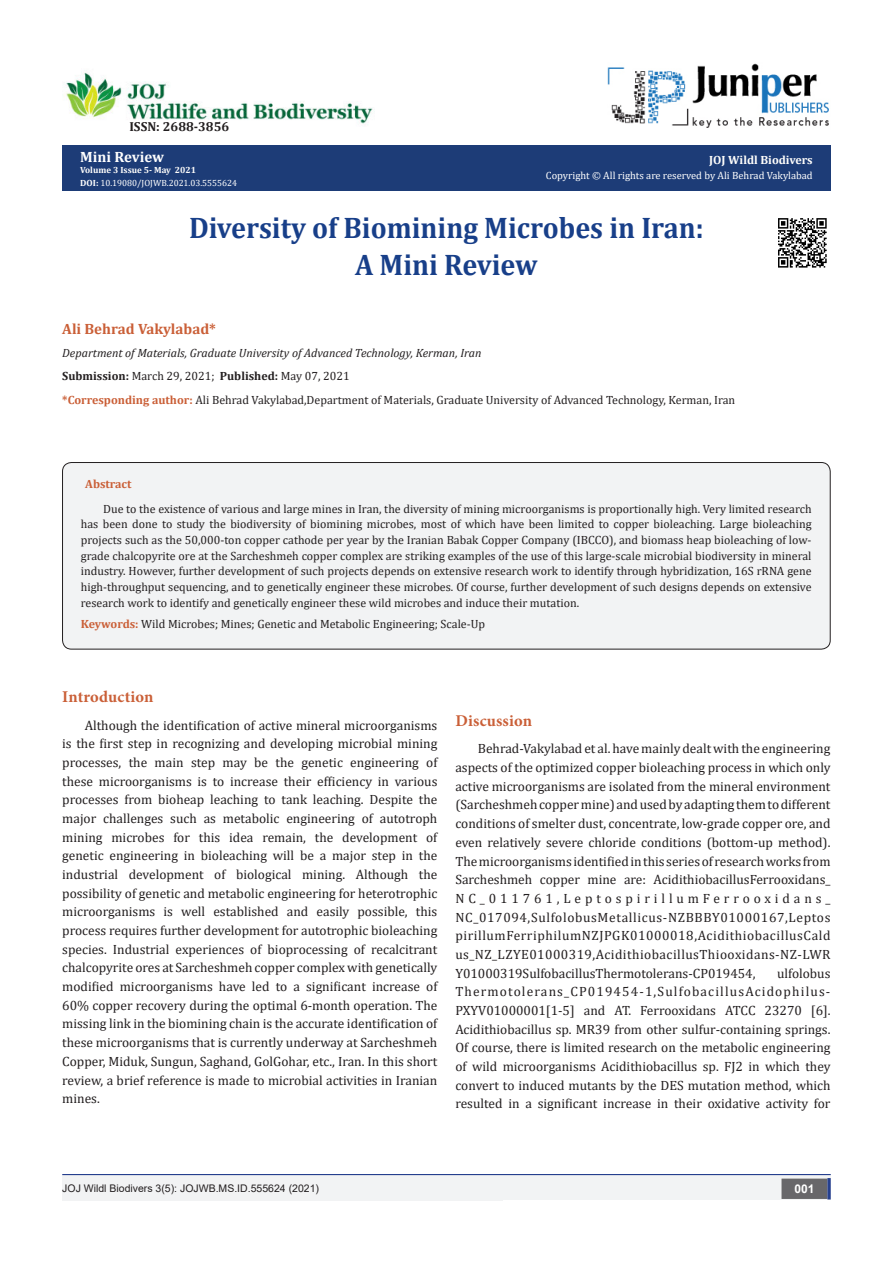
<style>
.page{position:relative;width:893px;height:1263px;background:#fff}
.page>*{position:absolute;margin:0;border:0;box-sizing:border-box;transform-origin:0 0}
.t1{font:700 29.85px/37.3px "Cambria";color:#183f89;text-align:center;scale:.94 1}
.t2{font:700 16.5px "Minion Pro";letter-spacing:.01em;color:#ca5f37}
.t3{font:700 15px "Cambria";color:#ca5f37}
.t4{font:700 15px "Cambria";color:#fff}
.t5{font:13.5px/18.8px "Cambria";color:#231f20;text-align:justify}
.t6{font:700 13.05px "Cambria";color:#231f20}
.t7{font:12px/15.8px "Cambria";color:#231f20;text-align:justify}
.t8{font:italic 12px "Cambria";color:#231f20}
.t9{font:700 12px "Cambria";color:#fffefc}
.t10{font:700 12px "Cambria";color:#ca5f37}
.t11{font:700 12px "Arial";color:#fff}
.t12{font:10.5px "Cambria";color:#fff}
.t13{font:10.5px "Arial";color:#231f20}
.t14{font:9px "Cambria";color:#fff}
.t15{font:700 9px "Cambria";color:#fffefc}
.s1{font-weight:700}
.s2{font-weight:700;color:#ca5f37}
</style>
<div class="page">
<div style="left:62px;top:1175px;width:441px;height:26px;background:#f2f3f4"></div>
<div style="left:503px;top:1174px;width:328px;height:25px;background:#f2f3f4"></div>
<div style="left:782px;top:1179px;width:45px;height:19px;background:#68676a"></div>
<div style="left:781px;top:1178px;width:46px;height:21px;border:2px solid #68676a"></div>
<svg style="left:827px;top:1178px;width:4px;height:21px"></svg>
<hr style="left:62px;top:1174px;width:769px;height:1px;background:#253f8e">
<div style="left:62px;top:146px;width:769px;height:45px;background:#1d3c77"></div>
<img style="left:607px;top:63px;width:222px;height:65px">
<img style="left:66px;top:72px;width:307px;height:53px">
<img style="left:778px;top:218px;width:49px;height:50px">
<div style="left:63px;top:462px;width:767px;height:187px;background:#f2f3f4;border-radius:9px"></div>
<div style="left:62px;top:462px;width:769px;height:187px;border:1px solid #231f20;border-radius:9px"></div>
<p class="t6" style="left:129px;top:117px;width:101px">ISSN: 2688-3856</p>
<p class="t4" style="left:80px;top:146px;width:85px">Mini Review</p>
<p class="t15" style="left:80px;top:163px;width:118px">Volume 3 Issue 5- May 2021</p>
<p class="t14" style="left:80px;top:178px;width:158px"><span class="s1">DOI:</span> 10.19080/JOJWB.2021.03.5555624</p>
<p class="t9" style="left:709px;top:151px;width:105px">JOJ Wildl Biodivers</p>
<p class="t12" style="left:546px;top:169px;width:268px">Copyright © All rights are reserved by Ali Behrad Vakylabad</p>
<p class="t1" style="left:189px;top:208px;width:549px">Diversity of Biomining Microbes in Iran:<br>A Mini Review</p>
<p class="t3" style="left:62px;top:318px;width:155px">Ali Behrad Vakylabad*</p>
<p class="t8" style="left:62px;top:345px;width:421px">Department of Materials, Graduate University of Advanced Technology, Kerman, Iran</p>
<p class="t7" style="left:62px;top:368px;width:289px"><span class="s1">Submission:</span> March 29, 2021; <span class="s1">Published:</span> May 07, 2021</p>
<p class="t7" style="left:62px;top:392px;width:674px"><span class="s2">*Corresponding author:</span> Ali Behrad Vakylabad,Department of Materials, Graduate University of Advanced Technology, Kerman, Iran</p>
<p class="t10" style="left:85px;top:475px;width:48px">Abstract</p>
<p class="t7" style="left:81px;top:500px;width:732px;text-indent:22px">Due to the existence of various and large mines in Iran, the diversity of mining microorganisms is proportionally high. Very limited research has been done to study the biodiversity of biomining microbes, most of which have been limited to copper bioleaching. Large bioleaching projects such as the 50,000-ton copper cathode per year by the Iranian Babak Copper Company (IBCCO), and biomass heap bioleaching of low&shy;grade chalcopyrite ore at the Sarcheshmeh copper complex are striking examples of the use of this large-scale microbial biodiversity in mineral industry. However, further development of such projects depends on extensive research work to identify through hybridization, 16S rRNA gene high-throughput sequencing, and to genetically engineer these microbes. Of course, further development of such designs depends on extensive research work to identify and genetically engineer these wild microbes and induce their mutation.</p>
<p class="t7" style="left:81px;top:616px;width:406px"><span class="s2">Keywords:</span> Wild Microbes; Mines; Genetic and Metabolic Engineering; Scale-Up</p>
<p class="t2" style="left:62px;top:685px;width:93px">Introduction</p>
<p class="t5" style="left:62px;top:715px;width:377px;text-indent:22px">Although the identification of active mineral microorganisms is the first step in recognizing and developing microbial mining processes, the main step may be the genetic engineering of these microorganisms is to increase their efficiency in various processes from bioheap leaching to tank leaching. Despite the major challenges such as metabolic engineering of autotroph mining microbes for this idea remain, the development of genetic engineering in bioleaching will be a major step in the industrial development of biological mining. Although the possibility of genetic and metabolic engineering for heterotrophic microorganisms is well established and easily possible, this process requires further development for autotrophic bioleaching species. Industrial experiences of bioprocessing of recalcitrant chalcopyrite ores at Sarcheshmeh copper complex with genetically modified microorganisms have led to a significant increase of 60% copper recovery during the optimal 6-month operation. The missing link in the biomining chain is the accurate identification of these microorganisms that is currently underway at Sarcheshmeh Copper, Miduk, Sungun, Saghand, GolGohar, etc., Iran. In this short review, a brief reference is made to microbial activities in Iranian mines.</p>
<p class="t2" style="left:455px;top:709px;width:78px">Discussion</p>
<p class="t5" style="left:455px;top:739px;width:377px;text-indent:22px">Behrad-Vakylabad et al. have mainly dealt with the engineering aspects of the optimized copper bioleaching process in which only active microorganisms are isolated from the mineral environment (Sarcheshmeh copper mine) and used by adapting them to different conditions of smelter dust, concentrate, low-grade copper ore, and even relatively severe chloride conditions (bottom-up method).<br>The microorganisms identified in this series of research works from Sarcheshmeh copper mine are: AcidithiobacillusFerrooxidans_ NC_011761,LeptospirillumFerrooxidans_ NC_017094,SulfolobusMetallicus-NZBBBY01000167,Leptos pirillumFerriphilumNZJPGK01000018,AcidithiobacillusCald us_NZ_LZYE01000319,AcidithiobacillusThiooxidans-NZ-LWR Y01000319SulfobacillusThermotolerans-CP019454,</p>
<p class="t5" style="left:455px;top:963px;width:377px;text-indent:322px">ulfolobus Thermotolerans_CP019454-1,SulfobacillusAcidophilus-PXYV01000001[1-5] and AT. Ferrooxidans ATCC 23270 [6].<br>Acidithiobacillus sp. MR39 from other sulfur-containing springs.<br>Of course, there is limited research on the metabolic engineering of wild microorganisms Acidithiobacillus sp. FJ2 in which they convert to induced mutants by the DES mutation method, which resulted in a significant increase in their oxidative activity for</p>
<p class="t13" style="left:62px;top:1181px;width:258px">JOJ Wildl Biodivers 3(5): JOJWB.MS.ID.555624 (2021)</p>
<p class="t11" style="left:794px;top:1180px;width:22px">001</p>
</div>
